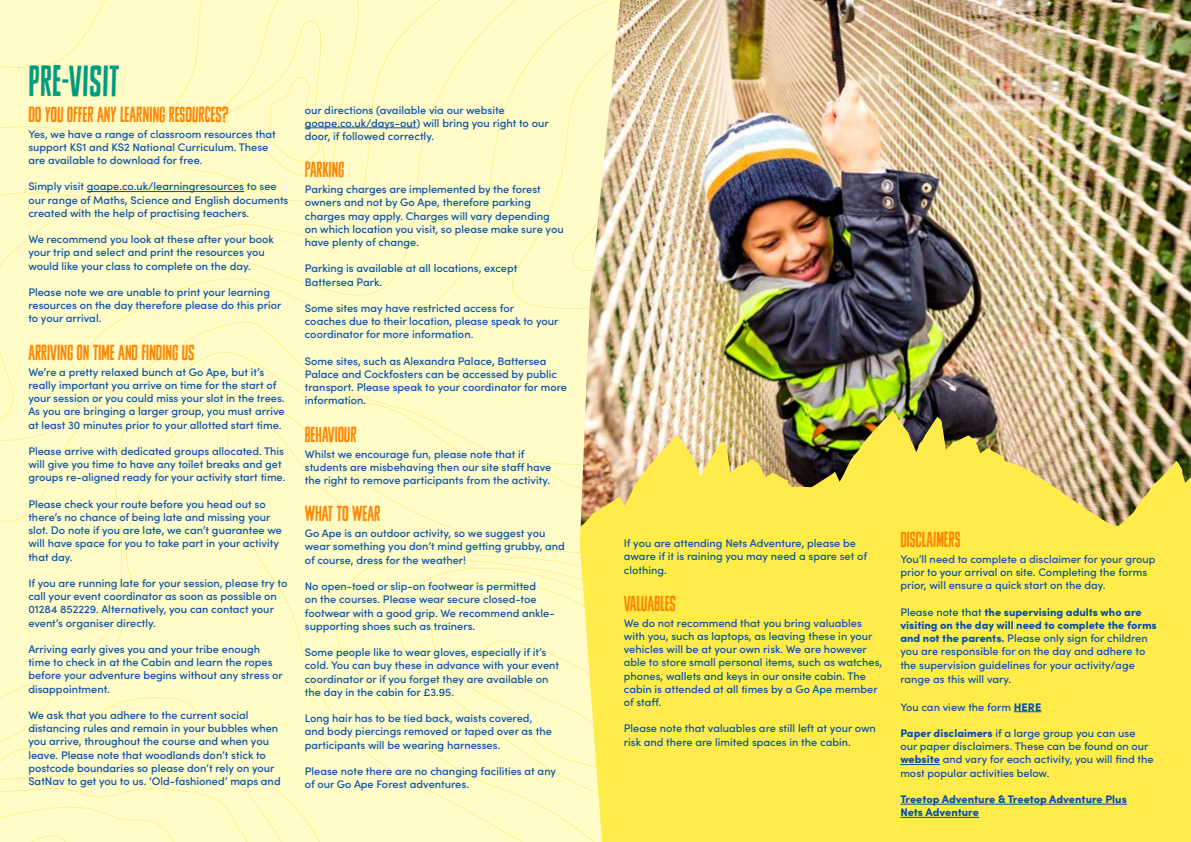
<style>
.page{position:relative;width:1191px;height:842px;background:#fff}
.page>*{position:absolute;margin:0;border:0;box-sizing:border-box;transform-origin:0 0}
.t1{font:40px "Sheldon";letter-spacing:.01em;color:#009b7d}
.t2{font:20px "Sheldon";color:#ff8500}
.t3{font:500 11px/13.2px "Sofia Pro";color:#0550aa}
.t4{font:900 11px/13.2px "Sofia Pro";letter-spacing:-.005em;color:#0550aa}
.s1{font-weight:900}
</style>
<div class="page">
<img style="left:620px;top:0;width:571px;height:410px">
<svg style="left:620px;top:410px;width:571px;height:432px;background:#f2e04f"></svg>
<div style="left:471px;top:0;width:37px;height:224px;background:#fffcc8"></div>
<div style="left:0;top:0;width:471px;height:224px;background:#fffcc8"></div>
<div style="left:161px;top:0;width:199px;height:203px;background:#fffcc8"></div>
<div style="left:220px;top:21px;width:105px;height:158px;background:#fffcc8"></div>
<div style="left:0;top:757px;width:227px;height:85px;background:#fffcc8"></div>
<div style="left:0;top:523px;width:227px;height:234px;background:#fffcc8"></div>
<div style="left:0;top:224px;width:620px;height:299px;background:#fffcc8"></div>
<svg style="left:508px;top:0;width:112px;height:319px;background:#faf5c2"></svg>
<svg style="left:227px;top:420px;width:393px;height:422px;background:#fdf8bd"></svg>
<hr style="left:87px;top:191px;width:157px;height:1px;background:#0550aa">
<hr style="left:305px;top:128px;width:111px;height:1px;background:#0550aa">
<svg style="left:1014px;top:711px;width:27px;height:1px"></svg>
<hr style="left:900px;top:764px;width:40px;height:1px;background:#0550aa">
<hr style="left:900px;top:804px;width:227px;height:1px;background:#0550aa">
<hr style="left:900px;top:817px;width:79px;height:1px;background:#0550aa">
<h1 class="t1" style="left:28px;top:57px;width:93px">PRE-VISIT</h1>
<h2 class="t2" style="left:28px;top:102px;width:202px">DO YOU OFFER ANY LEARNING RESOURCES?</h2>
<p class="t3" style="left:28px;top:127px;width:249px">Yes, we have a range of classroom resources that support KS1 and KS2 National Curriculum. These are available to download for free.</p>
<p class="t3" style="left:28px;top:179px;width:262px">Simply visit goape.co.uk/learningresources to see our range of Maths, Science and English documents created with the help of practising teachers.</p>
<p class="t3" style="left:28px;top:232px;width:247px">We recommend you look at these after your book your trip and select and print the resources you would like your class to complete on the day.</p>
<p class="t3" style="left:28px;top:285px;width:255px">Please note we are unable to print your learning resources on the day therefore please do this prior to your arrival.</p>
<h2 class="t2" style="left:28px;top:340px;width:167px">ARRIVING ON TIME AND FINDING US</h2>
<p class="t3" style="left:28px;top:365px;width:258px">We’re a pretty relaxed bunch at Go Ape, but it’s really important you arrive on time for the start of your session or you could miss your slot in the trees.<br>As you are bringing a larger group, you must arrive at least 30 minutes prior to your allotted start time.</p>
<p class="t3" style="left:28px;top:444px;width:259px">Please arrive with dedicated groups allocated. This will give you time to have any toilet breaks and get groups re-aligned ready for your activity start time.</p>
<p class="t3" style="left:28px;top:497px;width:255px">Please check your route before you head out so there’s no chance of being late and missing your slot. Do note if you are late, we can’t guarantee we will have space for you to take part in your activity that day.</p>
<p class="t3" style="left:28px;top:576px;width:260px">If you are running late for your session, please try to call your event coordinator as soon as possible on 01284 852229. Alternatively, you can contact your event’s organiser directly.</p>
<p class="t3" style="left:28px;top:642px;width:256px">Arriving early gives you and your tribe enough time to check in at the Cabin and learn the ropes before your adventure begins without any stress or disappointment.</p>
<p class="t3" style="left:28px;top:708px;width:254px">We ask that you adhere to the current social distancing rules and remain in your bubbles when you arrive, throughout the course and when you leave. Please note that woodlands don’t stick to postcode boundaries so please don’t rely on your SatNav to get you to us. ‘Old-fashioned’ maps and</p>
<p class="t3" style="left:305px;top:102px;width:245px">our directions (available via our website goape.co.uk/days-out) will bring you right to our door, if followed correctly.</p>
<h2 class="t2" style="left:305px;top:158px;width:41px">PARKING</h2>
<p class="t3" style="left:305px;top:182px;width:260px">Parking charges are implemented by the forest owners and not by Go Ape, therefore parking charges may apply. Charges will vary depending on which location you visit, so please make sure you have plenty of change.</p>
<p class="t3" style="left:305px;top:261px;width:214px">Parking is available at all locations, except<br>Battersea Park.</p>
<p class="t3" style="left:305px;top:301px;width:255px">Some sites may have restricted access for<br>coaches due to their location, please speak to your coordinator for more information.</p>
<p class="t3" style="left:305px;top:354px;width:264px">Some sites, such as Alexandra Palace, Battersea Palace and Cockfosters can be accessed by public transport. Please speak to your coordinator for more information.</p>
<h2 class="t2" style="left:305px;top:422px;width:53px">BEHAVIOUR</h2>
<p class="t3" style="left:305px;top:446px;width:248px">Whilst we encourage fun, please note that if students are misbehaving then our site staff have the right to remove participants from the activity.</p>
<h2 class="t2" style="left:305px;top:502px;width:77px">WHAT TO WEAR</h2>
<p class="t3" style="left:305px;top:526px;width:262px">Go Ape is an outdoor activity, so we suggest you wear something you don’t mind getting grubby, and of course, dress for the weather!</p>
<p class="t3" style="left:305px;top:579px;width:251px">No open-toed or slip-on footwear is permitted<br>on the courses. Please wear secure closed-toe footwear with a good grip. We recommend ankle&shy;supporting shoes such as trainers.</p>
<p class="t3" style="left:305px;top:645px;width:256px">Some people like to wear gloves, especially if it’s cold. You can buy these in advance with your event coordinator or if you forget they are available on the day in the cabin for £3.95.</p>
<p class="t3" style="left:305px;top:711px;width:248px">Long hair has to be tied back, waists covered, and body piercings removed or taped over as the participants will be wearing harnesses.</p>
<p class="t3" style="left:305px;top:764px;width:253px">Please note there are no changing facilities at any of our Go Ape Forest adventures.</p>
<p class="t3" style="left:624px;top:536px;width:245px">If you are attending Nets Adventure, please be aware if it is raining you may need a spare set of clothing.</p>
<h2 class="t2" style="left:624px;top:591px;width:53px">VALUABLES</h2>
<p class="t3" style="left:624px;top:616px;width:260px">We do not recommend that you bring valuables with you, such as laptops, as leaving these in your vehicles will be at your own risk. We are however able to store small personal items, such as watches, phones, wallets and keys in our onsite cabin. The cabin is attended at all times by a Go Ape member of staff.</p>
<p class="t3" style="left:624px;top:721px;width:254px">Please note that valuables are still left at your own risk and there are limited spaces in the cabin.</p>
<h2 class="t2" style="left:900px;top:528px;width:62px">DISCLAIMERS</h2>
<p class="t3" style="left:900px;top:552px;width:257px">You’ll need to complete a disclaimer for your group prior to your arrival on site. Completing the forms prior, will ensure a quick start on the day.</p>
<p class="t3" style="left:900px;top:605px;width:258px">Please note that <span class="s1">the supervising adults who are visiting on the day will need to complete the forms and not the parents.</span> Please only sign for children you are responsible for on the day and adhere to the supervision guidelines for your activity/age</p>
<p class="t3" style="left:900px;top:672px;width:112px">range as this will vary.</p>
<p class="t3" style="left:900px;top:699px;width:143px">You can view the form <span class="s1">HERE</span></p>
<p class="t3" style="left:900px;top:726px;width:255px"><span class="s1">Paper disclaimers</span> if a large group you can use our paper disclaimers. These can be found on our <span class="s1">website</span> and vary for each activity, you will find the most popular activities below.</p>
<p class="t4" style="left:900px;top:792px;width:228px">Treetop Adventure &amp; Treetop Adventure Plus<br>Nets Adventure</p>
</div>
